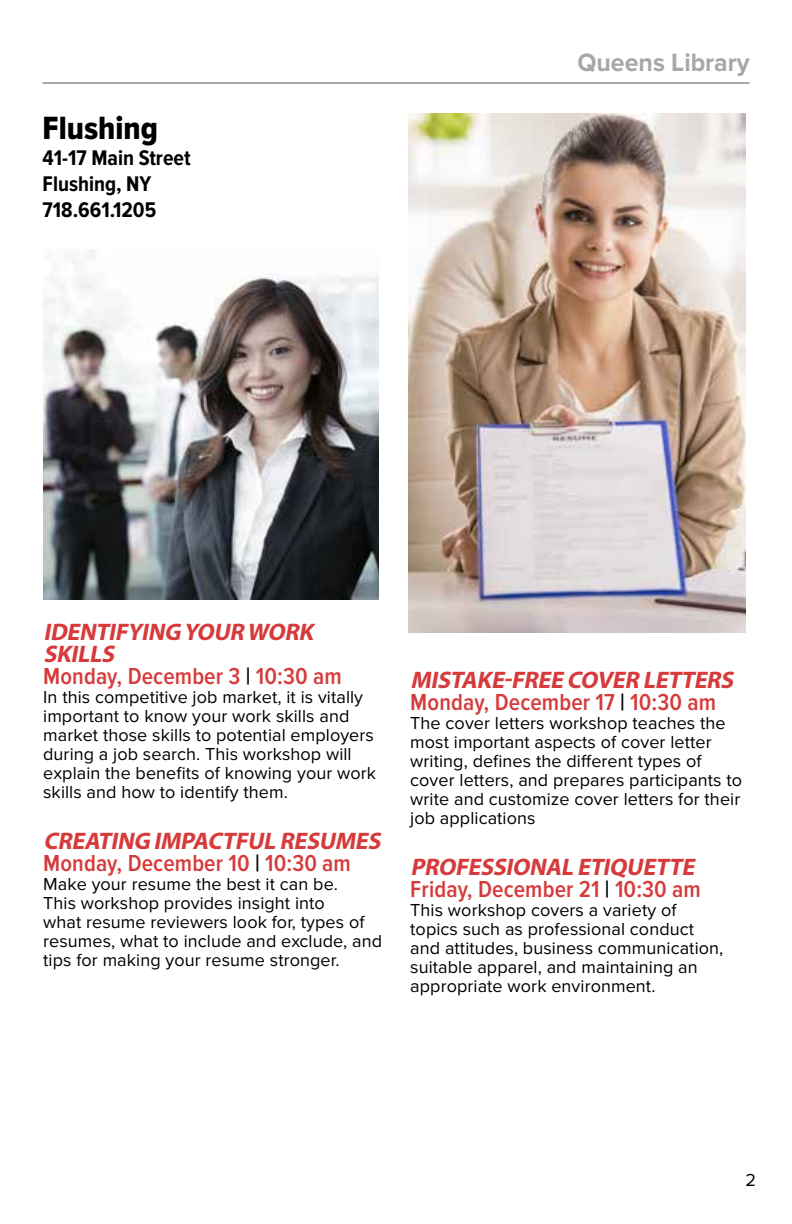
<style>
.page{position:relative;width:792px;height:1224px;background:#fff}
.page>*{position:absolute;margin:0;border:0;box-sizing:border-box;transform-origin:0 0}
.t1{font:33.4px "Proxima Nova Cond Extrabld";color:#000}
.t2{font:700 26px "Proxima Nova";color:#a7a7a6;scale:.96 1}
.t3{font:600 24px "Proxima Nova Cond";letter-spacing:.005em;color:#d63a3b}
.t4{font:italic 700 24px/22px "Myriad Pro";color:#d63a3b}
.t5{font:700 22px/26px "Proxima Nova Cond";color:#000}
.t6{font:18px/19px "Proxima Nova";letter-spacing:.005em;color:#000}
.s1{color:#000}
</style>
<div class="page">
<hr style="left:43px;top:82px;width:707px;height:2px;background:#a7a7a6">
<img style="left:409px;top:113px;width:337px;height:519px">
<img style="left:44px;top:249px;width:335px;height:351px">
<h1 class="t1" style="left:43px;top:110px;width:117px">Flushing</h1>
<p class="t5" style="left:43px;top:146px;width:150px">41-17 Main Street<br>Flushing, NY<br>718.661.1205</p>
<h2 class="t2" style="left:577px;top:47px;width:181px">Queens Library</h2>
<h3 class="t4" style="left:43px;top:620px;width:277px">IDENTIFYING YOUR WORK<br>SKILLS</h3>
<h3 class="t3" style="left:43px;top:663px;width:300px">Monday, December 3 <span class="s1">|</span> 10:30 am</h3>
<p class="t6" style="left:43px;top:688px;width:334px">In this competitive job market, it is vitally important to know your work skills and market those skills to potential employers during a job search. This workshop will explain the benefits of knowing your work skills and how to identify them.</p>
<h3 class="t4" style="left:43px;top:829px;width:344px">CREATING IMPACTFUL RESUMES</h3>
<h3 class="t3" style="left:43px;top:850px;width:309px">Monday, December 10 <span class="s1">|</span> 10:30 am</h3>
<p class="t6" style="left:43px;top:875px;width:340px">Make your resume the best it can be.<br>This workshop provides insight into<br>what resume reviewers look for, types of resumes, what to include and exclude, and tips for making your resume stronger.</p>
<h3 class="t4" style="left:411px;top:668px;width:329px">MISTAKE-FREE COVER LETTERS</h3>
<h3 class="t3" style="left:410px;top:689px;width:307px">Monday, December 17 <span class="s1">|</span> 10:30 am</h3>
<p class="t6" style="left:410px;top:714px;width:333px">The cover letters workshop teaches the most important aspects of cover letter writing, defines the different types of cover letters, and prepares participants to write and customize cover letters for their job applications</p>
<h3 class="t4" style="left:411px;top:855px;width:290px">PROFESSIONAL ETIQUETTE</h3>
<h3 class="t3" style="left:410px;top:876px;width:292px">Friday, December 21 <span class="s1">|</span> 10:30 am</h3>
<p class="t6" style="left:410px;top:901px;width:315px">This workshop covers a variety of topics such as professional conduct and attitudes, business communication, suitable apparel, and maintaining an appropriate work environment.</p>
<p class="t6" style="left:745px;top:1171px;width:12px">2</p>
</div>
